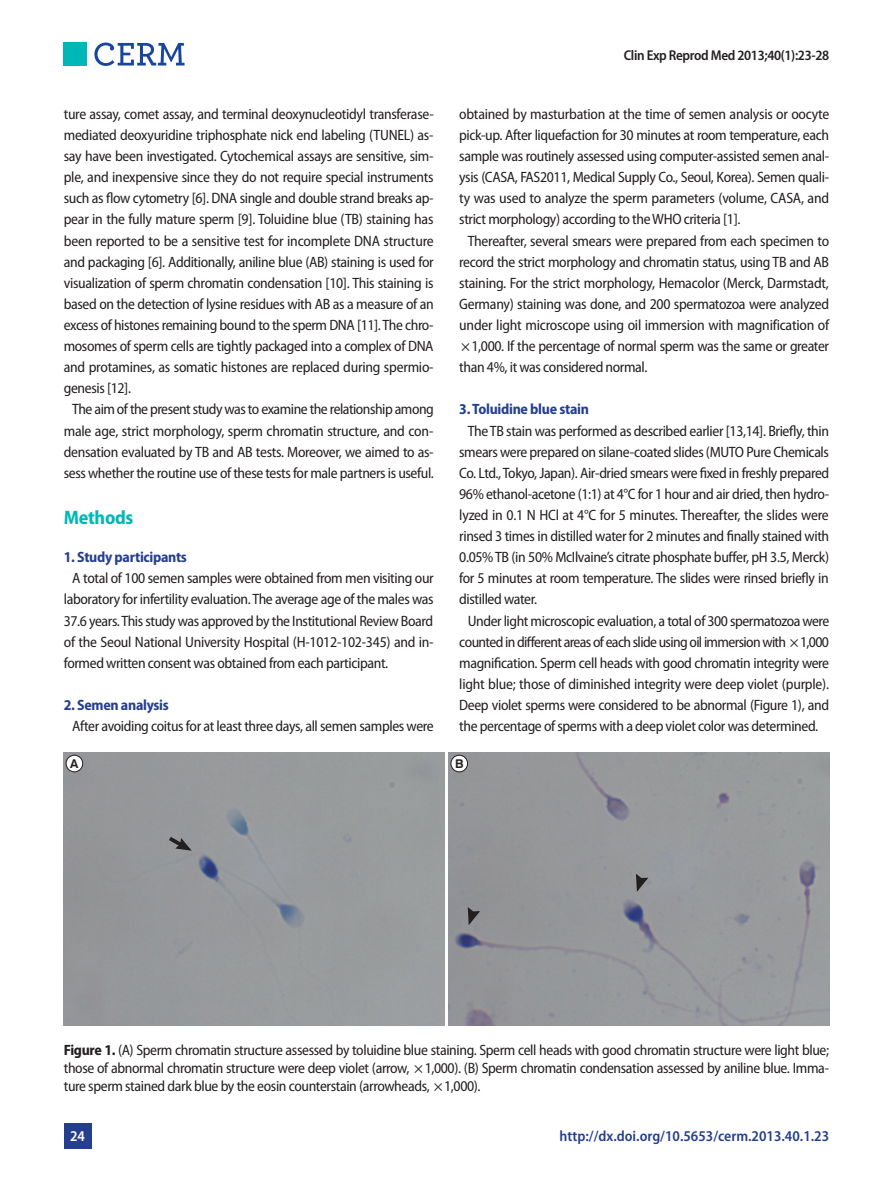
<style>
.page{position:relative;width:893px;height:1191px;background:#fff}
.page>*{position:absolute;margin:0;border:0;box-sizing:border-box;transform-origin:0 0}
.t1{font:700 semi-condensed 19.5px "Myriad Pro";letter-spacing:-.015em;color:#00b7b8}
.t2{font:semi-condensed 15px/21.1px "Myriad Pro";letter-spacing:-.025em;color:#231f20;text-align:justify}
.t3{font:700 semi-condensed 15px "Myriad Pro";letter-spacing:-.02em;color:#253f8e}
.t4{font:600 semi-condensed 15px "Myriad Pro";color:#253f8e}
.t5{font:600 semi-condensed 15px "Myriad Pro";color:#fff}
.t6{font:600 semi-condensed 14.25px "Myriad Pro";letter-spacing:-.025em;color:#231f20}
.t7{font:700 12.15px "Swiss 721 BT";color:#231f20}
.s1{font-weight:700}
</style>
<div class="page">
<div style="left:64px;top:43px;width:23px;height:23px;background:#00b7b8"></div>
<svg style="left:94px;top:43px;width:91px;height:23px"></svg>
<div style="left:64px;top:1123px;width:27px;height:25px;background:#253f8e"></div>
<div style="left:64px;top:753px;width:380px;height:272px;background:#989a9c"></div>
<div style="left:449px;top:753px;width:380px;height:272px;background:#97989b"></div>
<div style="left:66px;top:755px;width:17px;height:17px;background:#fff;border-radius:50%"></div>
<div style="left:66px;top:755px;width:17px;height:17px;border:1px solid #231f20;border-radius:50%"></div>
<div style="left:451px;top:755px;width:17px;height:17px;background:#fff;border-radius:50%"></div>
<div style="left:451px;top:755px;width:17px;height:17px;border:1px solid #231f20;border-radius:50%"></div>
<svg style="left:467px;top:905px;width:15px;height:20px"></svg>
<svg style="left:635px;top:872px;width:15px;height:20px"></svg>
<svg style="left:165px;top:833px;width:27px;height:19px"></svg>
<p class="t2" style="left:64px;top:104px;width:372px">ture assay, comet assay, and terminal deoxynucleotidyl transferase-</p>
<p class="t2" style="left:64px;top:125px;width:371px">mediated deoxyuridine triphosphate nick end labeling (TUNEL) as-</p>
<p class="t2" style="left:64px;top:146px;width:371px">say have been investigated. Cytochemical assays are sensitive, sim-</p>
<p class="t2" style="left:64px;top:167px;width:371px">ple, and inexpensive since they do not require special instruments</p>
<p class="t2" style="left:64px;top:188px;width:371px">such as flow cytometry [6]. DNA single and double strand breaks ap-</p>
<p class="t2" style="left:64px;top:209px;width:371px">pear in the fully mature sperm [9]. Toluidine blue (TB) staining has</p>
<p class="t2" style="left:64px;top:230px;width:372px">been reported to be a sensitive test for incomplete DNA structure</p>
<p class="t2" style="left:64px;top:251px;width:371px">and packaging [6]. Additionally, aniline blue (AB) staining is used for</p>
<p class="t2" style="left:64px;top:272px;width:371px">visualization of sperm chromatin condensation [10]. This staining is</p>
<p class="t2" style="left:64px;top:294px;width:371px">based on the detection of lysine residues with AB as a measure of an</p>
<p class="t2" style="left:64px;top:315px;width:371px">excess of histones remaining bound to the sperm DNA [11]. The chro-</p>
<p class="t2" style="left:64px;top:336px;width:371px">mosomes of sperm cells are tightly packaged into a complex of DNA</p>
<p class="t2" style="left:64px;top:357px;width:371px">and protamines, as somatic histones are replaced during spermio-</p>
<p class="t2" style="left:64px;top:378px;width:69px">genesis [12].</p>
<p class="t2" style="left:72px;top:399px;width:363px">The aim of the present study was to examine the relationship among</p>
<p class="t2" style="left:64px;top:420px;width:371px">male age, strict morphology, sperm chromatin structure, and con-</p>
<p class="t2" style="left:64px;top:441px;width:371px">densation evaluated by TB and AB tests. Moreover, we aimed to as-</p>
<p class="t2" style="left:64px;top:462px;width:372px">sess whether the routine use of these tests for male partners is useful.</p>
<h1 class="t1" style="left:64px;top:506px;width:71px">Methods</h1>
<p class="t3" style="left:64px;top:549px;width:125px">1. Study participants</p>
<p class="t2" style="left:64px;top:568px;width:371px;text-indent:9px">A total of 100 semen samples were obtained from men visiting our laboratory for infertility evaluation. The average age of the males was 37.6 years. This study was approved by the Institutional Review Board of the Seoul National University Hospital (H-1012-102-345) and in&shy;formed written consent was obtained from each participant.</p>
<p class="t3" style="left:64px;top:696px;width:107px">2. Semen analysis</p>
<p class="t2" style="left:72px;top:716px;width:363px">After avoiding coitus for at least three days, all semen samples were</p>
<p class="t6" style="left:624px;top:47px;width:207px">Clin Exp Reprod Med 2013;40(1):23-28</p>
<p class="t2" style="left:459px;top:104px;width:372px">obtained by masturbation at the time of semen analysis or oocyte</p>
<p class="t2" style="left:459px;top:125px;width:371px">pick-up. After liquefaction for 30 minutes at room temperature, each</p>
<p class="t2" style="left:459px;top:146px;width:371px">sample was routinely assessed using computer-assisted semen anal-</p>
<p class="t2" style="left:459px;top:167px;width:371px">ysis (CASA, FAS2011, Medical Supply Co., Seoul, Korea). Semen quali-</p>
<p class="t2" style="left:459px;top:188px;width:371px">ty was used to analyze the sperm parameters (volume, CASA, and</p>
<p class="t2" style="left:459px;top:209px;width:283px">strict morphology) according to the WHO criteria [1].</p>
<p class="t2" style="left:468px;top:230px;width:363px">Thereafter, several smears were prepared from each specimen to</p>
<p class="t2" style="left:459px;top:251px;width:371px">record the strict morphology and chromatin status, using TB and AB</p>
<p class="t2" style="left:459px;top:272px;width:371px">staining. For the strict morphology, Hemacolor (Merck, Darmstadt,</p>
<p class="t2" style="left:459px;top:294px;width:371px">Germany) staining was done, and 200 spermatozoa were analyzed</p>
<p class="t2" style="left:459px;top:315px;width:372px">under light microscope using oil immersion with magnification of</p>
<p class="t2" style="left:461px;top:336px;width:370px">× 1,000. If the percentage of normal sperm was the same or greater</p>
<p class="t2" style="left:459px;top:357px;width:190px">than 4%, it was considered normal.</p>
<p class="t3" style="left:459px;top:401px;width:131px">3. Toluidine blue stain</p>
<p class="t2" style="left:468px;top:420px;width:363px">The TB stain was performed as described earlier [13,14]. Briefly, thin</p>
<p class="t2" style="left:459px;top:441px;width:371px">smears were prepared on silane-coated slides (MUTO Pure Chemicals</p>
<p class="t2" style="left:459px;top:462px;width:371px">Co. Ltd., Tokyo, Japan). Air-dried smears were fixed in freshly prepared</p>
<p class="t2" style="left:459px;top:483px;width:371px">96% ethanol-acetone (1:1) at 4°C for 1 hour and air dried, then hydro-</p>
<p class="t2" style="left:459px;top:505px;width:371px">lyzed in 0.1 N HCl at 4°C for 5 minutes. Thereafter, the slides were</p>
<p class="t2" style="left:459px;top:526px;width:371px">rinsed 3 times in distilled water for 2 minutes and finally stained with</p>
<p class="t2" style="left:459px;top:547px;width:371px">0.05% TB (in 50% McIlvaine’s citrate phosphate buffer, pH 3.5, Merck)</p>
<p class="t2" style="left:459px;top:568px;width:371px">for 5 minutes at room temperature. The slides were rinsed briefly in</p>
<p class="t2" style="left:459px;top:589px;width:79px">distilled water.</p>
<p class="t2" style="left:468px;top:610px;width:363px">Under light microscopic evaluation, a total of 300 spermatozoa were</p>
<p class="t2" style="left:459px;top:631px;width:371px">counted in different areas of each slide using oil immersion with ×1,000</p>
<p class="t2" style="left:459px;top:652px;width:371px">magnification. Sperm cell heads with good chromatin integrity were</p>
<p class="t2" style="left:459px;top:673px;width:371px">light blue; those of diminished integrity were deep violet (purple).</p>
<p class="t2" style="left:459px;top:695px;width:371px">Deep violet sperms were considered to be abnormal (Figure 1), and</p>
<p class="t2" style="left:459px;top:716px;width:361px">the percentage of sperms with a deep violet color was determined.</p>
<p class="t7" style="left:70px;top:756px;width:10px">A</p>
<p class="t7" style="left:455px;top:756px;width:10px">B</p>
<p class="t2" style="left:64px;top:1041px;width:767px;line-height:18px"><span class="s1">Figure 1.</span> (A) Sperm chromatin structure assessed by toluidine blue staining. Sperm cell heads with good chromatin structure were light blue; those of abnormal chromatin structure were deep violet (arrow, × 1,000). (B) Sperm chromatin condensation assessed by aniline blue. Imma&shy;ture sperm stained dark blue by the eosin counterstain (arrowheads, × 1,000).</p>
<p class="t5" style="left:70px;top:1127px;width:16px">24</p>
<p class="t4" style="left:560px;top:1127px;width:271px">http://dx.doi.org/10.5653/cerm.2013.40.1.23</p>
</div>
